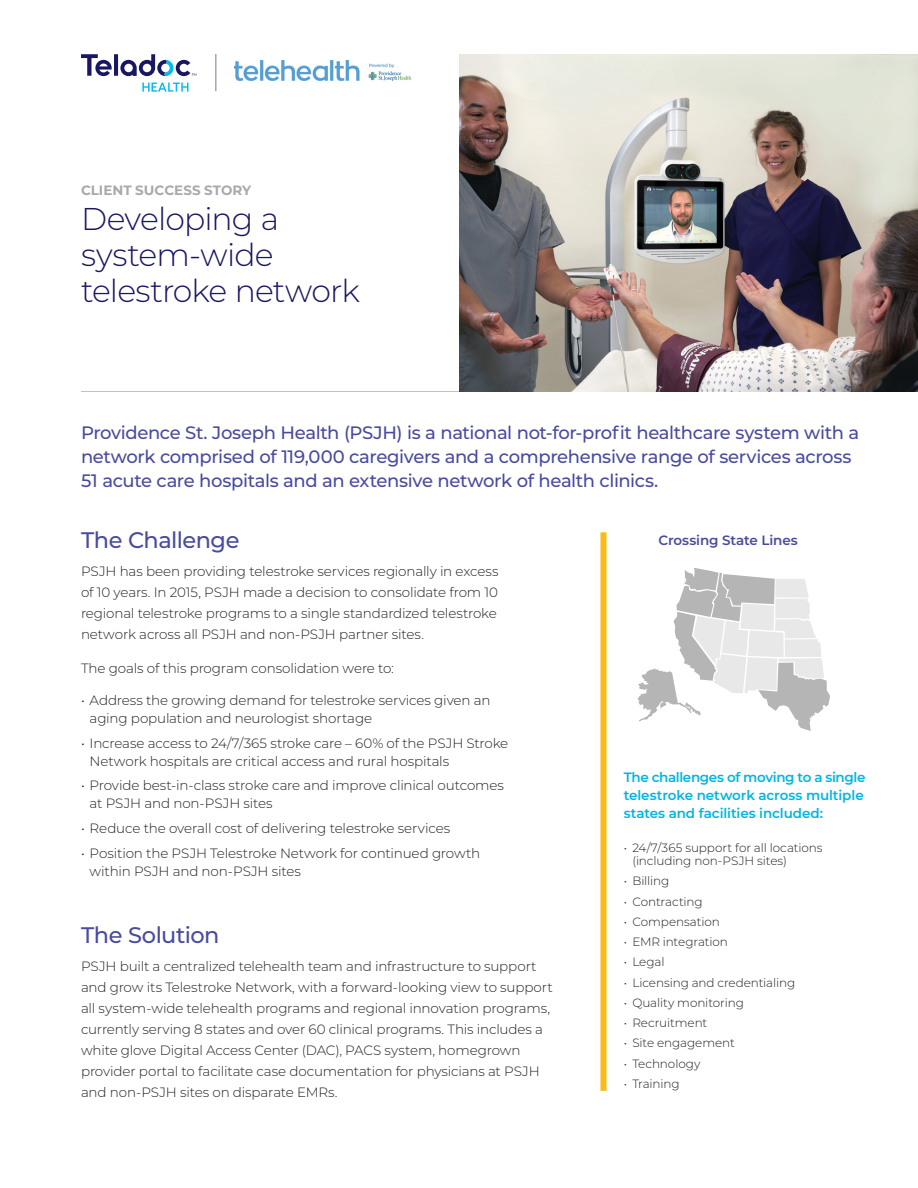
<style>
.page{position:relative;width:918px;height:1188px;background:#fff}
.page>*{position:absolute;margin:0;border:0;box-sizing:border-box;transform-origin:0 0}
.head{font:300 31.5px/36px "Montserrat";letter-spacing:-.025em;color:#191664}
.sub1{font:500 22.5px "Montserrat";letter-spacing:-.02em;color:#484b9f}
.intro{font:500 18px/24px "Montserrat";letter-spacing:-.02em;color:#484b9f}
.body_9_14{font:300 13.5px/21px "Montserrat";letter-spacing:-.01em;color:#231f20}
.t1{font:600 13.5px/18px "Montserrat";letter-spacing:-.01em;color:#00b5e2}
.sub1_caps{font:700 13.5px "Montserrat";color:#a8a9ad}
.t2{font:600 13.5px "Montserrat";letter-spacing:-.005em;color:#484b9f}
.t3{font:300 12px/13.5px "Montserrat";letter-spacing:-.005em;color:#231f20}
</style>
<div class="page">
<hr style="left:81px;top:391px;width:837px;height:1px;background:#c0c3c6">
<div style="left:600px;top:532px;width:6px;height:559px;background:#fcba13"></div>
<svg style="left:81px;top:54px;width:115px;height:38px"></svg>
<hr style="left:216px;top:54px;width:1px;height:37px;background:#787d83">
<img style="left:234px;top:60px;width:178px;height:21px">
<svg style="left:638px;top:568px;width:192px;height:163px"></svg>
<img style="left:459px;top:54px;width:459px;height:338px">
<p class="sub1_caps" style="left:81px;top:180px;width:172px">CLIENT SUCCESS STORY</p>
<p class="head" style="left:81px;top:200px;width:281px">Developing a system-wide telestroke network</p>
<p class="intro" style="left:81px;top:420px;width:780px">Providence St. Joseph Health (PSJH) is a national not-for-profit healthcare system with a network comprised of 119,000 caregivers and a comprehensive range of services across<br>51 acute care hospitals and an extensive network of health clinics.</p>
<p class="sub1" style="left:81px;top:524px;width:160px">The Challenge</p>
<p class="body_9_14" style="left:81px;top:560px;width:419px;text-align:justify">PSJH has been providing telestroke services regionally in excess of 10 years. In 2015, PSJH made a decision to consolidate from 10 regional telestroke programs to a single standardized telestroke network across all PSJH and non-PSJH partner sites.</p>
<p class="body_9_14" style="left:81px;top:658px;width:315px">The goals of this program consolidation were to:</p>
<p class="body_9_14" style="left:90px;top:691px;width:402px;line-height:18px;text-indent:-9px">• Address the growing demand for telestroke services given an aging population and neurologist shortage</p>
<p class="body_9_14" style="left:90px;top:733px;width:420px;line-height:18px;text-indent:-9px">• Increase access to 24/7/365 stroke care – 60% of the PSJH Stroke<br>Network hospitals are critical access and rural hospitals</p>
<p class="body_9_14" style="left:90px;top:776px;width:416px;line-height:18px;text-indent:-9px">• Provide best-in-class stroke care and improve clinical outcomes at PSJH and non-PSJH sites</p>
<p class="body_9_14" style="left:81px;top:817px;width:371px">• Reduce the overall cost of delivering telestroke services</p>
<p class="body_9_14" style="left:90px;top:844px;width:392px;line-height:18px;text-indent:-9px">• Position the PSJH Telestroke Network for continued growth within PSJH and non-PSJH sites</p>
<p class="sub1" style="left:81px;top:920px;width:140px">The Solution</p>
<p class="body_9_14" style="left:81px;top:955px;width:473px">PSJH built a centralized telehealth team and infrastructure to support and grow its Telestroke Network, with a forward-looking view to support all system-wide telehealth programs and regional innovation programs, currently serving 8 states and over 60 clinical programs. This includes a white glove Digital Access Center (DAC), PACS system, homegrown provider portal to facilitate case documentation for physicians at PSJH and non-PSJH sites on disparate EMRs.</p>
<p class="t2" style="left:658px;top:531px;width:141px">Crossing State Lines</p>
<p class="t1" style="left:624px;top:767px;width:243px">The challenges of moving to a single telestroke network across multiple states and facilities included:</p>
<p class="t3" style="left:632px;top:840px;width:192px;text-indent:-9px">• 24/7/365 support for all locations (including non-PSJH sites)</p>
<p class="t3" style="left:624px;top:874px;width:47px">• Billing</p>
<p class="t3" style="left:624px;top:894px;width:81px">• Contracting</p>
<p class="t3" style="left:624px;top:914px;width:98px">• Compensation</p>
<p class="t3" style="left:624px;top:935px;width:106px">• EMR integration</p>
<p class="t3" style="left:624px;top:955px;width:42px">• Legal</p>
<p class="t3" style="left:624px;top:975px;width:173px">• Licensing and credentialing</p>
<p class="t3" style="left:624px;top:995px;width:122px">• Quality monitoring</p>
<p class="t3" style="left:624px;top:1016px;width:85px">• Recruitment</p>
<p class="t3" style="left:624px;top:1036px;width:113px">• Site engagement</p>
<p class="t3" style="left:624px;top:1056px;width:78px">• Technology</p>
<p class="t3" style="left:624px;top:1076px;width:57px">• Training</p>
</div>
